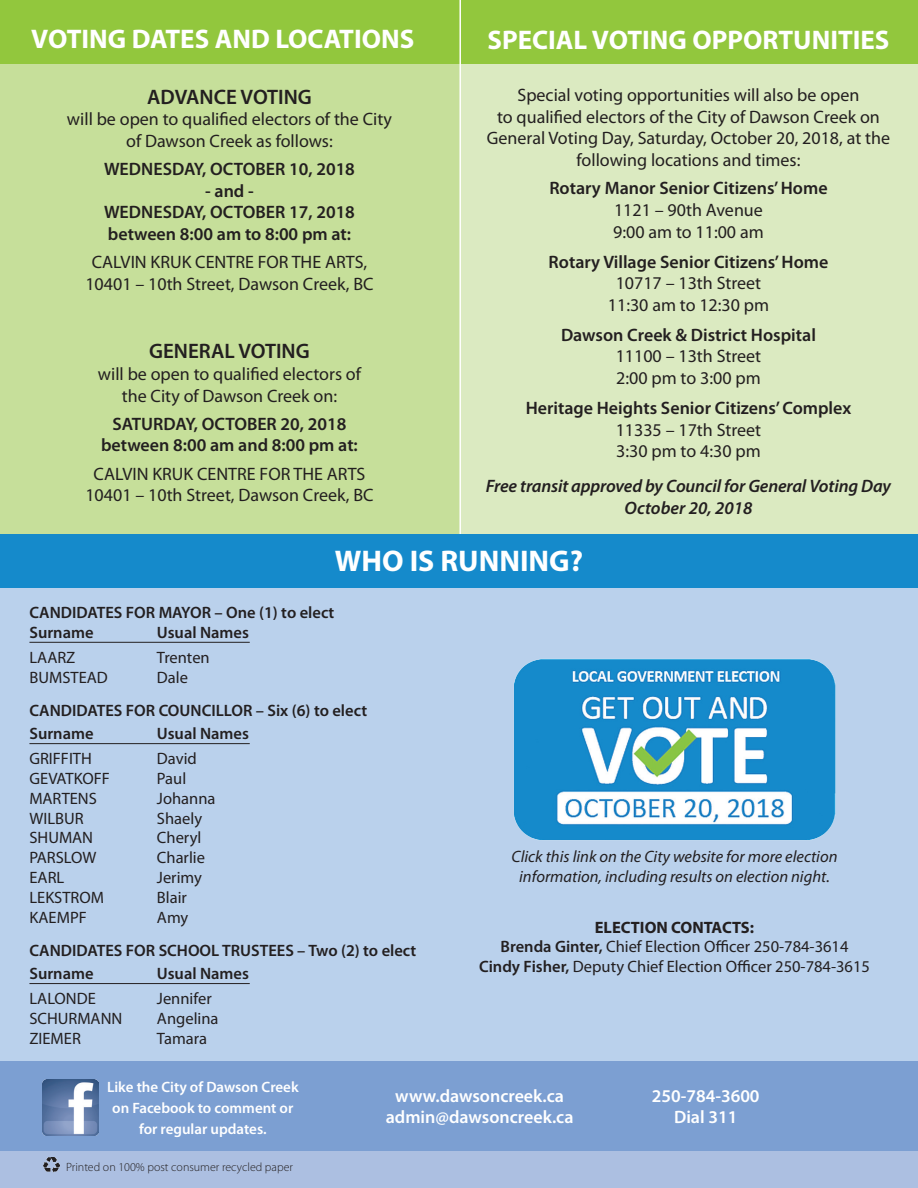
<style>
.page{position:relative;width:918px;height:1188px;background:#fff}
.page>*{position:absolute;margin:0;border:0;box-sizing:border-box;transform-origin:0 0}
.t1{font:700 30px "Myriad Pro";color:#fff}
.t2{font:700 27px "Myriad Pro";color:#fff}
.t3{font:600 21px "Myriad Pro";color:#231f20}
.t4{font:18px/21.6px "Myriad Pro";color:#231f20;text-align:center}
.t5{font:600 18px/21.6px "Myriad Pro";color:#231f20;text-align:center}
.t6{font:italic 600 18px/21.6px "Myriad Pro";letter-spacing:-.01em;color:#231f20;text-align:center}
.cutline{font:600 18px "Myriad Pro";color:#fff}
.t7{font:16.5px "Myriad Pro";color:#231f20}
.t8{font:600 16.5px "Myriad Pro";color:#231f20}
.t9{font:italic 16.5px/19.8px "Myriad Pro";color:#231f20;text-align:center}
.t10{font:700 16.5px "Myriad Pro";color:#231f20}
.t11{font:600 15px/21px "Myriad Pro";color:#fff;text-align:center}
.t12{font:300 12px "Myriad Pro";color:#231f20}
.s1{font-weight:400}
.s2{font-weight:600}
</style>
<div class="page">
<div style="left:0;top:541px;width:918px;height:521px;background:#bad1ec"></div>
<div style="left:0;top:0;width:918px;height:535px;background:#dbeac1"></div>
<div style="left:0;top:0;width:460px;height:535px;background:#c6df9a"></div>
<div style="left:0;top:0;width:918px;height:64px;background:#92c73d"></div>
<hr style="left:459px;top:0;width:2px;height:535px;background:#fff">
<div style="left:0;top:534px;width:918px;height:53px;background:#158acb"></div>
<div style="left:0;top:1149px;width:918px;height:39px;background:#acbfe1"></div>
<img style="left:43px;top:1157px;width:16px;height:16px">
<div style="left:0;top:1061px;width:918px;height:89px;background:#7c9fd2"></div>
<img style="left:42px;top:1080px;width:56px;height:56px">
<hr style="left:29px;top:642px;width:221px;height:1px;background:#231f20">
<hr style="left:29px;top:743px;width:221px;height:1px;background:#231f20">
<hr style="left:29px;top:983px;width:221px;height:1px;background:#231f20">
<img style="left:514px;top:659px;width:322px;height:181px">
<p class="t2" style="left:31px;top:24px;width:385px">VOTING DATES AND LOCATIONS</p>
<p class="t2" style="left:487px;top:24px;width:404px">SPECIAL VOTING OPPORTUNITIES</p>
<p class="t4" style="left:487px;top:85px;width:405px">Special voting opportunities will also be open<br>to qualified electors of the City of Dawson Creek on General Voting Day, Saturday, October 20, 2018, at the following locations and times:</p>
<p class="t5" style="left:549px;top:178px;width:280px">Rotary Manor Senior Citizens’ Home<br><span class="s1">1121 – 90th Avenue<br>9:00 am to 11:00 am</span></p>
<p class="t5" style="left:549px;top:251px;width:281px">Rotary Village Senior Citizens’ Home<br><span class="s1">10717 – 13th Street<br>11:30 am to 12:30 pm</span></p>
<p class="t4" style="left:561px;top:324px;width:256px"><span class="s2">Dawson Creek &amp; District Hospital<br></span>11100 – 13th Street<br>2:00 pm to 3:00 pm</p>
<p class="t5" style="left:526px;top:397px;width:327px">Heritage Heights Senior Citizens’ Complex<br><span class="s1">11335 – 17th Street<br>3:30 pm to 4:30 pm</span></p>
<p class="t6" style="left:486px;top:476px;width:407px">Free transit approved by Council for General Voting Day<br>October 20, 2018</p>
<p class="t1" style="left:335px;top:544px;width:250px">WHO IS RUNNING?</p>
<p class="t3" style="left:147px;top:85px;width:166px">ADVANCE VOTING</p>
<p class="t4" style="left:67px;top:109px;width:327px">will be open to qualified electors of the City of Dawson Creek as follows:</p>
<p class="t5" style="left:104px;top:159px;width:252px">WEDNESDAY, OCTOBER 10, 2018</p>
<p class="t5" style="left:205px;top:180px;width:50px">- and -</p>
<p class="t5" style="left:104px;top:202px;width:252px">WEDNESDAY, OCTOBER 17, 2018</p>
<p class="t5" style="left:108px;top:223px;width:245px">between 8:00 am to 8:00 pm at:</p>
<p class="t4" style="left:92px;top:252px;width:277px">CALVIN KRUK CENTRE FOR THE ARTS,</p>
<p class="t4" style="left:85px;top:273px;width:290px">10401 – 10th Street, Dawson Creek, BC</p>
<p class="t3" style="left:149px;top:340px;width:162px">GENERAL VOTING</p>
<p class="t4" style="left:98px;top:363px;width:265px">will be open to qualified electors of the City of Dawson Creek on:</p>
<p class="t5" style="left:113px;top:413px;width:235px">SATURDAY, OCTOBER 20, 2018</p>
<p class="t5" style="left:101px;top:435px;width:258px">between 8:00 am and 8:00 pm at:</p>
<p class="t4" style="left:94px;top:463px;width:273px">CALVIN KRUK CENTRE FOR THE ARTS</p>
<p class="t4" style="left:85px;top:485px;width:290px">10401 – 10th Street, Dawson Creek, BC</p>
<p class="t8" style="left:29px;top:603px;width:307px">CANDIDATES FOR MAYOR – One (1) to elect</p>
<p class="t8" style="left:29px;top:623px;width:66px">Surname</p>
<p class="t8" style="left:157px;top:623px;width:94px">Usual Names</p>
<p class="t7" style="left:29px;top:648px;width:47px">LAARZ</p>
<p class="t7" style="left:157px;top:648px;width:54px">Trenten</p>
<p class="t7" style="left:29px;top:668px;width:80px">BUMSTEAD</p>
<p class="t7" style="left:157px;top:668px;width:33px">Dale</p>
<p class="t8" style="left:29px;top:701px;width:339px">CANDIDATES FOR COUNCILLOR – Six (6) to elect</p>
<p class="t8" style="left:29px;top:724px;width:66px">Surname</p>
<p class="t8" style="left:157px;top:724px;width:94px">Usual Names</p>
<p class="t7" style="left:29px;top:750px;width:64px">GRIFFITH</p>
<p class="t7" style="left:157px;top:750px;width:41px">David</p>
<p class="t7" style="left:29px;top:769px;width:82px">GEVATKOFF</p>
<p class="t7" style="left:157px;top:769px;width:31px">Paul</p>
<p class="t7" style="left:29px;top:789px;width:69px">MARTENS</p>
<p class="t7" style="left:157px;top:789px;width:60px">Johanna</p>
<p class="t7" style="left:29px;top:809px;width:56px">WILBUR</p>
<p class="t7" style="left:157px;top:809px;width:47px">Shaely</p>
<p class="t7" style="left:29px;top:829px;width:65px">SHUMAN</p>
<p class="t7" style="left:157px;top:829px;width:46px">Cheryl</p>
<p class="t7" style="left:29px;top:849px;width:68px">PARSLOW</p>
<p class="t7" style="left:157px;top:849px;width:50px">Charlie</p>
<p class="t7" style="left:29px;top:868px;width:36px">EARL</p>
<p class="t7" style="left:157px;top:868px;width:47px">Jerimy</p>
<p class="t7" style="left:29px;top:888px;width:76px">LEKSTROM</p>
<p class="t7" style="left:157px;top:888px;width:32px">Blair</p>
<p class="t7" style="left:29px;top:908px;width:59px">KAEMPF</p>
<p class="t7" style="left:157px;top:908px;width:33px">Amy</p>
<p class="t8" style="left:29px;top:941px;width:388px">CANDIDATES FOR SCHOOL TRUSTEES – Two (2) to elect</p>
<p class="t8" style="left:29px;top:964px;width:66px">Surname</p>
<p class="t8" style="left:157px;top:964px;width:94px">Usual Names</p>
<p class="t7" style="left:29px;top:990px;width:68px">LALONDE</p>
<p class="t7" style="left:157px;top:990px;width:56px">Jennifer</p>
<p class="t7" style="left:29px;top:1009px;width:94px">SCHURMANN</p>
<p class="t7" style="left:157px;top:1009px;width:63px">Angelina</p>
<p class="t7" style="left:29px;top:1029px;width:53px">ZIEMER</p>
<p class="t7" style="left:157px;top:1029px;width:52px">Tamara</p>
<p class="t9" style="left:512px;top:847px;width:327px">Click this link on the City website for more election information, including results on election night.</p>
<p class="t10" style="left:595px;top:918px;width:161px">ELECTION CONTACTS:</p>
<p class="t7" style="left:501px;top:938px;width:350px"><span class="s2">Brenda Ginter,</span> Chief Election Officer 250-784-3614</p>
<p class="t7" style="left:479px;top:958px;width:392px"><span class="s2">Cindy Fisher,</span> Deputy Chief Election Officer 250-784-3615</p>
<p class="t11" style="left:107px;top:1077px;width:193px">Like the City of Dawson Creek on Facebook to comment or for regular updates.</p>
<p class="t12" style="left:66px;top:1160px;width:229px">Printed on 100% post consumer recycled paper</p>
<p class="cutline" style="left:395px;top:1086px;width:170px">www.dawsoncreek.ca</p>
<p class="cutline" style="left:386px;top:1107px;width:189px">admin@dawsoncreek.ca</p>
<p class="cutline" style="left:652px;top:1086px;width:109px">250-784-3600</p>
<p class="cutline" style="left:674px;top:1107px;width:65px">Dial 311</p>
</div>
